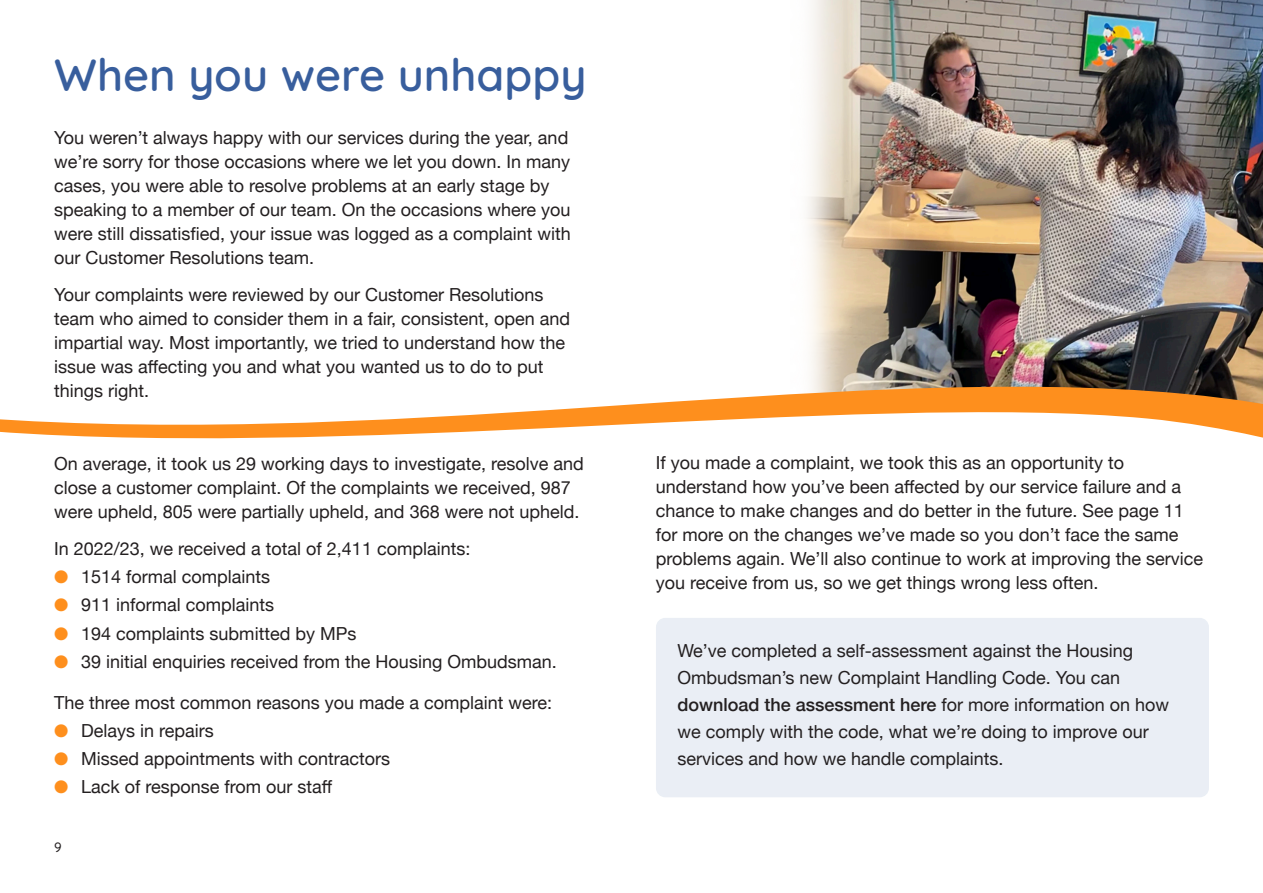
<style>
.page{position:relative;width:1263px;height:893px;background:#fff}
.page>*{position:absolute;margin:0;border:0;box-sizing:border-box;transform-origin:0 0}
.t1{font:600 45px "Quicksand";color:#385e9d}
.t2{font:18px/24px "Helvetica Neue";color:#231f20}
.t3{font:500 13.5px "Quicksand";color:#231f20}
.s1{color:#fe8f1d}
.s2{font-weight:500}
</style>
<div class="page">
<img style="left:812px;top:0;width:451px;height:135px">
<div style="left:657px;top:619px;width:551px;height:177px;background:#eaeef5;border-radius:9px"></div>
<div style="left:656px;top:618px;width:553px;height:179px;border:2px solid #d1dbe9;border-radius:9px"></div>
<img style="left:0;top:135px;width:1263px;height:304px">
<p class="t1" style="left:54px;top:40px;width:534px">When you were unhappy</p>
<p class="t2" style="left:54px;top:126px;width:518px">You weren’t always happy with our services during the year, and we’re sorry for those occasions where we let you down. In many cases, you were able to resolve problems at an early stage by speaking to a member of our team. On the occasions where you were still dissatisfied, your issue was logged as a complaint with our Customer Resolutions team.</p>
<p class="t2" style="left:54px;top:283px;width:517px">Your complaints were reviewed by our Customer Resolutions team who aimed to consider them in a fair, consistent, open and impartial way. Most importantly, we tried to understand how the issue was affecting you and what you wanted us to do to put things right.</p>
<p class="t2" style="left:54px;top:453px;width:531px">On average, it took us 29 working days to investigate, resolve and close a customer complaint. Of the complaints we received, 987 were upheld, 805 were partially upheld, and 368 were not upheld.</p>
<p class="t2" style="left:54px;top:537px;width:418px">In 2022/23, we received a total of 2,411 complaints:</p>
<p class="t2" style="left:54px;top:566px;width:218px"><span class="s1">●</span> 1514 formal complaints</p>
<p class="t2" style="left:54px;top:594px;width:222px"><span class="s1">●</span> 911 informal complaints</p>
<p class="t2" style="left:54px;top:622px;width:304px"><span class="s1">●</span> 194 complaints submitted by MPs</p>
<p class="t2" style="left:54px;top:650px;width:504px"><span class="s1">●</span> 39 initial enquiries received from the Housing Ombudsman.</p>
<p class="t2" style="left:54px;top:691px;width:499px">The three most common reasons you made a complaint were:</p>
<p class="t2" style="left:54px;top:719px;width:161px"><span class="s1">●</span> Delays in repairs</p>
<p class="t2" style="left:54px;top:747px;width:338px"><span class="s1">●</span> Missed appointments with contractors</p>
<p class="t2" style="left:54px;top:776px;width:280px"><span class="s1">●</span> Lack of response from our staff</p>
<p class="t3" style="left:54px;top:837px;width:9px">9</p>
<p class="t2" style="left:656px;top:452px;width:549px">If you made a complaint, we took this as an opportunity to understand how you’ve been affected by our service failure and a chance to make changes and do better in the future. See page 11 for more on the changes we’ve made so you don’t face the same problems again. We’ll also continue to work at improving the service you receive from us, so we get things wrong less often.</p>
<p class="t2" style="left:677px;top:638px;width:493px;line-height:27px">We’ve completed a self-assessment against the Housing Ombudsman’s new Complaint Handling Code. You can <span class="s2">download the assessment here</span> for more information on how we comply with the code, what we’re doing to improve our services and how we handle complaints.</p>
</div>
